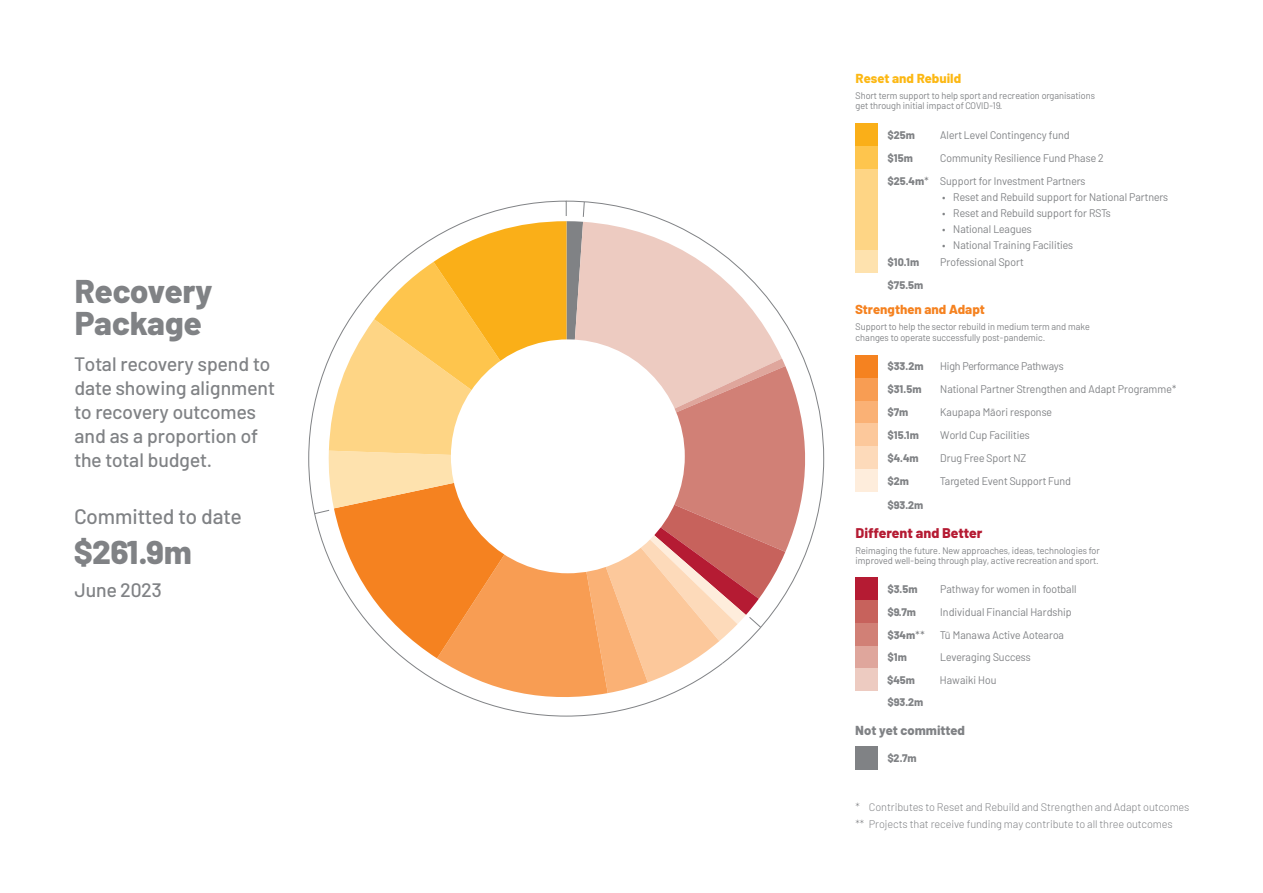
<style>
.page{position:relative;width:1263px;height:893px;background:#fff}
.page>*{position:absolute;margin:0;border:0;box-sizing:border-box;transform-origin:0 0}
.t1{font:800 33px/31.5px "Barlow";color:#808285}
.t2{font:500 21px "Barlow";color:#808285}
.t3{font:500 19.5px/24px "Barlow";color:#808285}
.white_bold{font:800 14.1px "Barlow";color:#b51b33}
.white_bold-2{font:800 13.05px "Barlow";color:#f58220}
.white_bold-3{font:800 13.05px "Barlow";color:#fcb814}
.white_bold-4{font:800 13.05px "Barlow";color:#808285}
.Barlow_Text{font:11.1px "Barlow";color:#808285}
.Barlow_Text-2{font:800 11.1px "Barlow";color:#808285}
.Barlow_Text-3{font:11.1px "Barlow";letter-spacing:-.02em;color:#808285}
.text{font:300 10.95px "Barlow";letter-spacing:-.01em;color:#808285}
.Barlow_Text-4{font:9.6px/10.5px "Barlow";color:#808285}
.s1{font-weight:800}
.s2{font-weight:500}
</style>
<div class="page">
<div style="left:855px;top:446px;width:22px;height:23px;background:#fddaba"></div>
<div style="left:855px;top:469px;width:22px;height:23px;background:#feeddc"></div>
<div style="left:855px;top:400px;width:22px;height:23px;background:#fab175"></div>
<div style="left:855px;top:423px;width:22px;height:23px;background:#fcc89b"></div>
<div style="left:855px;top:378px;width:22px;height:22px;background:#f89d53"></div>
<div style="left:855px;top:355px;width:22px;height:23px;background:#f58220"></div>
<div style="left:855px;top:169px;width:23px;height:81px;background:#fed585"></div>
<div style="left:855px;top:250px;width:23px;height:23px;background:#fee2ae"></div>
<div style="left:855px;top:146px;width:23px;height:23px;background:#fec54d"></div>
<div style="left:855px;top:124px;width:23px;height:22px;background:#faaf18"></div>
<div style="left:855px;top:646px;width:23px;height:23px;background:#dfa69c"></div>
<div style="left:855px;top:623px;width:23px;height:23px;background:#d18076"></div>
<div style="left:855px;top:600px;width:23px;height:23px;background:#c7625c"></div>
<div style="left:855px;top:577px;width:23px;height:23px;background:#b51b33"></div>
<div style="left:855px;top:746px;width:22px;height:24px;background:#808285"></div>
<div style="left:855px;top:669px;width:22px;height:22px;background:#edcbc1"></div>
<svg style="left:314px;top:509px;width:332px;height:208px"></svg>
<svg style="left:785px;top:322px;width:39px;height:273px"></svg>
<svg style="left:328px;top:200px;width:457px;height:504px"></svg>
<p class="t1" style="left:74px;top:273px;width:139px">Recovery<br>Package</p>
<p class="t3" style="left:74px;top:351px;width:202px">Total recovery spend to date showing alignment to recovery outcomes and as a proportion of the total budget.</p>
<p class="t2" style="left:74px;top:501px;width:169px">Committed to date</p>
<p class="t1" style="left:74px;top:534px;width:119px">$261.9m</p>
<p class="t3" style="left:74px;top:576px;width:89px">June 2023</p>
<p class="white_bold-3" style="left:856px;top:68px;width:107px">Reset and Rebuild</p>
<p class="Barlow_Text-4" style="left:856px;top:89px;width:241px">Short term support to help sport and recreation organisations get through initial impact of COVID-19.</p>
<p class="Barlow_Text-2" style="left:888px;top:127px;width:29px">$25m</p>
<p class="Barlow_Text" style="left:940px;top:127px;width:131px">Alert Level Contingency fund</p>
<p class="Barlow_Text-2" style="left:888px;top:150px;width:26px">$15m</p>
<p class="Barlow_Text" style="left:940px;top:150px;width:165px">Community Resilience Fund Phase 2</p>
<p class="Barlow_Text" style="left:888px;top:173px;width:199px"><span class="s1">$25.4m</span><span class="s2">*</span> Support for Investment Partners</p>
<p class="Barlow_Text" style="left:942px;top:189px;width:228px">• Reset and Rebuild support for National Partners</p>
<p class="Barlow_Text" style="left:942px;top:205px;width:170px">• Reset and Rebuild support for RSTs</p>
<p class="Barlow_Text" style="left:942px;top:221px;width:92px">• National Leagues</p>
<p class="Barlow_Text" style="left:942px;top:237px;width:133px">• National Training Facilities</p>
<p class="Barlow_Text-2" style="left:888px;top:254px;width:33px">$10.1m</p>
<p class="Barlow_Text" style="left:940px;top:254px;width:85px">Professional Sport</p>
<p class="Barlow_Text-2" style="left:888px;top:277px;width:37px">$75.5m</p>
<p class="white_bold-2" style="left:856px;top:300px;width:131px">Strengthen and Adapt</p>
<p class="Barlow_Text-4" style="left:856px;top:321px;width:236px">Support to help the sector rebuild in medium term and make changes to operate successfully post-pandemic.</p>
<p class="Barlow_Text-2" style="left:888px;top:358px;width:37px">$33.2m</p>
<p class="Barlow_Text-3" style="left:940px;top:358px;width:125px">High Performance Pathways</p>
<p class="Barlow_Text-2" style="left:888px;top:381px;width:35px">$31.5m</p>
<p class="Barlow_Text" style="left:940px;top:381px;width:238px">National Partner Strengthen and Adapt Programme*</p>
<p class="Barlow_Text-2" style="left:888px;top:404px;width:22px">$7m</p>
<p class="Barlow_Text" style="left:940px;top:404px;width:113px">Kaupapa Māori response</p>
<p class="Barlow_Text-2" style="left:888px;top:427px;width:33px">$15.1m</p>
<p class="Barlow_Text" style="left:940px;top:427px;width:91px">World Cup Facilities</p>
<p class="Barlow_Text-2" style="left:888px;top:449px;width:32px">$4.4m</p>
<p class="Barlow_Text" style="left:940px;top:450px;width:88px">Drug Free Sport NZ</p>
<p class="Barlow_Text-2" style="left:888px;top:472px;width:23px">$2m</p>
<p class="Barlow_Text" style="left:940px;top:472px;width:132px">Targeted Event Support Fund</p>
<p class="Barlow_Text-2" style="left:888px;top:496px;width:37px">$93.2m</p>
<p class="white_bold" style="left:856px;top:522px;width:128px">Different and Better</p>
<p class="Barlow_Text-4" style="left:856px;top:544px;width:246px">Reimaging the future. New approaches, ideas, technologies for improved well-being through play, active recreation and sport.</p>
<p class="Barlow_Text-2" style="left:888px;top:581px;width:31px">$3.5m</p>
<p class="Barlow_Text" style="left:940px;top:581px;width:138px">Pathway for women in football</p>
<p class="Barlow_Text-2" style="left:888px;top:603px;width:29px">$9.7m</p>
<p class="Barlow_Text" style="left:940px;top:604px;width:133px">Individual Financial Hardship</p>
<p class="Barlow_Text-2" style="left:888px;top:649px;width:20px">$1m</p>
<p class="Barlow_Text" style="left:940px;top:649px;width:92px">Leveraging Success</p>
<p class="Barlow_Text-2" style="left:888px;top:626px;width:38px">$34m<span class="s2">**</span></p>
<p class="Barlow_Text" style="left:940px;top:626px;width:125px">Tū Manawa Active Aotearoa</p>
<p class="Barlow_Text-2" style="left:887px;top:672px;width:29px">$45m</p>
<p class="Barlow_Text" style="left:940px;top:672px;width:58px">Hawaiki Hou</p>
<p class="Barlow_Text-2" style="left:888px;top:693px;width:37px">$93.2m</p>
<p class="white_bold-4" style="left:855px;top:721px;width:111px">Not yet committed</p>
<p class="Barlow_Text-2" style="left:888px;top:750px;width:30px">$2.7m</p>
<p class="text" style="left:855px;top:799px;width:335px">* Contributes to Reset and Rebuild and Strengthen and Adapt outcomes</p>
<p class="text" style="left:855px;top:816px;width:319px">** Projects that receive funding may contribute to all three outcomes</p>
</div>
